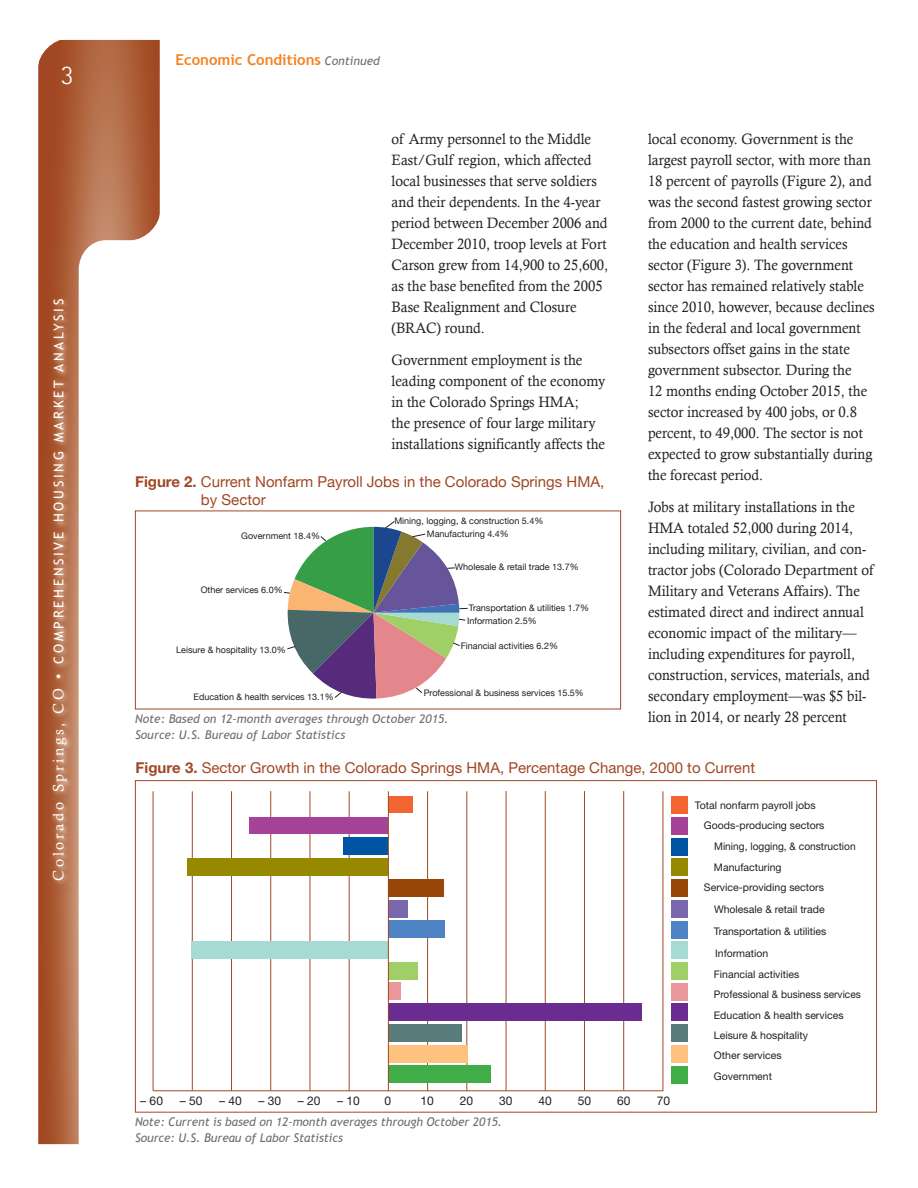
<style>
.page{position:relative;width:918px;height:1188px;background:#fff}
.page>*{position:absolute;margin:0;border:0;box-sizing:border-box;transform-origin:0 0}
.t1{font:300 27px "Rotis Sans Serif";color:#fff}
.body_text{font:15px/21px "Calisto";color:#231f20;scale:.95 1}
.t2{font:15px "Helvetica Neue";color:#a14723}
.t3{font:15px/18px "Helvetica Neue";color:#a14723}
.t4{font:700 15px "Trebuchet MS";color:#f58220}
.t5{font:13.5px "Trebuchet MS";letter-spacing:.2em;color:#fff}
.t6{font:italic 12px "Trebuchet MS";letter-spacing:-.005em;color:#6d6e71}
.t7{font:12px "Helvetica Neue";color:#231f20}
.t8{font:10.5px/20.7px "Helvetica Neue";color:#231f20}
.t9{font:9px "Helvetica Neue";color:#231f20}
.s1{font-family:"Calisto";font-size:15px}
.s2{font-weight:400;font-style:italic;font-size:12px;color:#6d6e71}
.s3{font-weight:700}
.s4{font-style:inherit}
</style>
<div class="page">
<svg style="left:38px;top:40px;width:122px;height:1104px;background:#af6440"></svg>
<svg style="left:79px;top:240px;width:106px;height:904px"></svg>
<svg style="left:38px;top:39px;width:30px;height:30px"></svg>
<svg style="left:130px;top:210px;width:36px;height:36px"></svg>
<img style="left:46px;top:290px;width:31px;height:600px">
<svg style="left:284px;top:521px;width:184px;height:178px"></svg>
<hr style="left:270px;top:791px;width:1px;height:299px;background:#a14723">
<div style="left:672px;top:838px;width:16px;height:17px;background:#0054a4"></div>
<div style="left:672px;top:797px;width:16px;height:17px;background:#f26531"></div>
<div style="left:672px;top:817px;width:16px;height:18px;background:#a54399"></div>
<div style="left:672px;top:859px;width:16px;height:17px;background:#968900"></div>
<div style="left:672px;top:879px;width:16px;height:18px;background:#994708"></div>
<div style="left:672px;top:921px;width:16px;height:17px;background:#4f84c4"></div>
<div style="left:672px;top:900px;width:16px;height:17px;background:#7a68ae"></div>
<div style="left:672px;top:942px;width:16px;height:17px;background:#a6dbd4"></div>
<div style="left:672px;top:962px;width:16px;height:18px;background:#a0cf67"></div>
<div style="left:672px;top:983px;width:16px;height:17px;background:#e9979b"></div>
<div style="left:672px;top:1004px;width:16px;height:17px;background:#6a2c91"></div>
<div style="left:672px;top:1024px;width:16px;height:18px;background:#597b7c"></div>
<div style="left:672px;top:1045px;width:16px;height:18px;background:#fdc280"></div>
<div style="left:672px;top:1066px;width:16px;height:17px;background:#41ad49"></div>
<hr style="left:153px;top:791px;width:1px;height:300px;background:#a14723">
<hr style="left:192px;top:791px;width:1px;height:300px;background:#a14723">
<hr style="left:153px;top:1090px;width:510px;height:1px;background:#a14723">
<hr style="left:663px;top:791px;width:1px;height:300px;background:#a14723">
<hr style="left:349px;top:791px;width:1px;height:300px;background:#a14723">
<hr style="left:506px;top:791px;width:1px;height:300px;background:#a14723">
<hr style="left:545px;top:791px;width:1px;height:300px;background:#a14723">
<hr style="left:584px;top:791px;width:1px;height:300px;background:#a14723">
<hr style="left:623px;top:791px;width:1px;height:300px;background:#a14723">
<hr style="left:231px;top:791px;width:1px;height:300px;background:#a14723">
<hr style="left:427px;top:791px;width:1px;height:300px;background:#a14723">
<hr style="left:466px;top:791px;width:1px;height:300px;background:#a14723">
<hr style="left:310px;top:791px;width:1px;height:300px;background:#a14723">
<div style="left:249px;top:817px;width:139px;height:17px;background:#a54399"></div>
<div style="left:388px;top:797px;width:25px;height:16px;background:#f26531"></div>
<div style="left:187px;top:858px;width:201px;height:18px;background:#968900"></div>
<div style="left:388px;top:879px;width:56px;height:17px;background:#994708"></div>
<div style="left:388px;top:1003px;width:254px;height:18px;background:#6a2c91"></div>
<div style="left:388px;top:983px;width:13px;height:17px;background:#e9979b"></div>
<div style="left:388px;top:1024px;width:74px;height:18px;background:#597b7c"></div>
<div style="left:388px;top:900px;width:20px;height:17px;background:#7a68ae"></div>
<div style="left:388px;top:1045px;width:80px;height:17px;background:#fdc280"></div>
<div style="left:388px;top:1066px;width:102px;height:17px;background:#41ad49"></div>
<div style="left:388px;top:962px;width:30px;height:17px;background:#a0cf67"></div>
<div style="left:343px;top:838px;width:45px;height:17px;background:#0054a4"></div>
<div style="left:388px;top:921px;width:57px;height:17px;background:#4f84c4"></div>
<div style="left:191px;top:941px;width:197px;height:18px;background:#a6dbd4"></div>
<hr style="left:388px;top:791px;width:1px;height:300px;background:#a14723">
<h1 class="t1" style="left:61px;top:60px;width:14px">3</h1>
<p class="t5" style="left:51px;top:881px;width:583px;rotate:-90deg"><span class="s1">Colorado Springs, CO •</span> COMPREHENSIVE HOUSING MARKET ANALYSIS</p>
<p class="t4" style="left:176px;top:50px;width:206px">Economic Conditions <span class="s2">Continued</span></p>
<p class="body_text" style="left:392px;top:128px;width:230px">of Army personnel to the Middle<br>East/Gulf region, which affected local businesses that serve soldiers and their dependents. In the 4-year period between December 2006 and<br>December 2010, troop levels at Fort<br>Carson grew from 14,900 to 25,600, as the base benefited from the 2005<br>Base Realignment and Closure (BRAC) round.</p>
<p class="body_text" style="left:392px;top:349px;width:227px">Government employment is the leading component of the economy in the Colorado Springs HMA;<br>the presence of four large military installations significantly affects the</p>
<p class="body_text" style="left:648px;top:128px;width:240px">local economy. Government is the largest payroll sector, with more than 18 percent of payrolls (Figure 2), and was the second fastest growing sector from 2000 to the current date, behind the education and health services sector (Figure 3). The government sector has remained relatively stable since 2010, however, because declines in the federal and local government subsectors offset gains in the state government subsector. During the<br>12 months ending October 2015, the sector increased by 400 jobs, or 0.8 percent, to 49,000. The sector is not expected to grow substantially during the forecast period.</p>
<p class="body_text" style="left:648px;top:496px;width:239px">Jobs at military installations in the HMA totaled 52,000 during 2014, including military, civilian, and con&shy;tractor jobs (Colorado Department of Military and Veterans Affairs). The estimated direct and indirect annual economic impact of the military— including expenditures for payroll, construction, services, materials, and secondary employment—was $5 bil&shy;lion in 2014, or nearly 28 percent</p>
<p class="t3" style="left:201px;top:472px;width:405px;text-indent:-66px"><span class="s3">Figure 2.</span> Current Nonfarm Payroll Jobs in the Colorado Springs HMA, by Sector</p>
<p class="t9" style="left:394px;top:515px;width:151px">Mining, logging, &amp; construction 5.4%</p>
<p class="t9" style="left:427px;top:529px;width:84px">Manufacturing 4.4%</p>
<p class="t9" style="left:241px;top:530px;width:80px">Government 18.4%</p>
<p class="t9" style="left:455px;top:562px;width:125px">Wholesale &amp; retail trade 13.7%</p>
<p class="t9" style="left:201px;top:585px;width:84px">Other services 6.0%</p>
<p class="t9" style="left:469px;top:602px;width:122px">Transportation &amp; utilities 1.7%</p>
<p class="t9" style="left:461px;top:641px;width:99px">Financial activities 6.2%</p>
<p class="t9" style="left:467px;top:616px;width:71px">Information 2.5%</p>
<p class="t9" style="left:176px;top:644px;width:111px">Leisure &amp; hospitality 13.0%</p>
<p class="t9" style="left:424px;top:688px;width:162px">Professional &amp; business services 15.5%</p>
<p class="t9" style="left:194px;top:692px;width:142px">Education &amp; health services 13.1%</p>
<p class="t6" style="left:135px;top:712px;width:315px">Note: Based on 12-month averages through October 2015.</p>
<p class="t6" style="left:135px;top:727px;width:212px">Source: U.S. Bureau of Labor Statistics</p>
<p class="t2" style="left:136px;top:758px;width:621px"><span class="s3">Figure 3.</span> Sector Growth in the Colorado Springs HMA<span class="s4">,</span> Percentage Change, 2000 to Current</p>
<p class="t8" style="left:695px;top:795px;width:122px">Total nonfarm payroll jobs</p>
<p class="t8" style="left:704px;top:815px;width:122px">Goods-producing sectors</p>
<p class="t8" style="left:714px;top:835px;width:143px">Mining, logging, &amp; construction</p>
<p class="t8" style="left:714px;top:857px;width:69px">Manufacturing</p>
<p class="t8" style="left:704px;top:877px;width:121px">Service-providing sectors</p>
<p class="t8" style="left:714px;top:899px;width:112px">Wholesale &amp; retail trade</p>
<p class="t8" style="left:714px;top:921px;width:114px">Transportation &amp; utilities</p>
<p class="t8" style="left:714px;top:943px;width:148px">Information<br>Financial activities<br>Professional &amp; business services<br>Education &amp; health services</p>
<p class="t8" style="left:714px;top:1025px;width:96px">Leisure &amp; hospitality</p>
<p class="t8" style="left:714px;top:1045px;width:69px">Other services</p>
<p class="t7" style="left:140px;top:1094px;width:24px">– 60</p>
<p class="t7" style="left:180px;top:1094px;width:24px">– 50</p>
<p class="t7" style="left:219px;top:1094px;width:24px">– 40</p>
<p class="t7" style="left:258px;top:1094px;width:24px">– 30</p>
<p class="t7" style="left:298px;top:1094px;width:24px">– 20</p>
<p class="t7" style="left:337px;top:1094px;width:24px">– 10</p>
<p class="t7" style="left:384px;top:1093px;width:8px">0</p>
<p class="t7" style="left:421px;top:1093px;width:15px">10</p>
<p class="t7" style="left:460px;top:1093px;width:15px">20</p>
<p class="t7" style="left:499px;top:1093px;width:15px">30</p>
<p class="t7" style="left:539px;top:1093px;width:15px">40</p>
<p class="t7" style="left:578px;top:1093px;width:15px">50</p>
<p class="t7" style="left:617px;top:1093px;width:15px">60</p>
<p class="t7" style="left:657px;top:1093px;width:15px">70</p>
<p class="t6" style="left:135px;top:1115px;width:369px">Note: Current is based on 12-month averages through October 2015.</p>
<p class="t6" style="left:135px;top:1130px;width:209px">Source: U.S. Bureau of Labor Statistics</p>
<p class="t8" style="left:714px;top:1066px;width:60px">Government</p>
</div>
